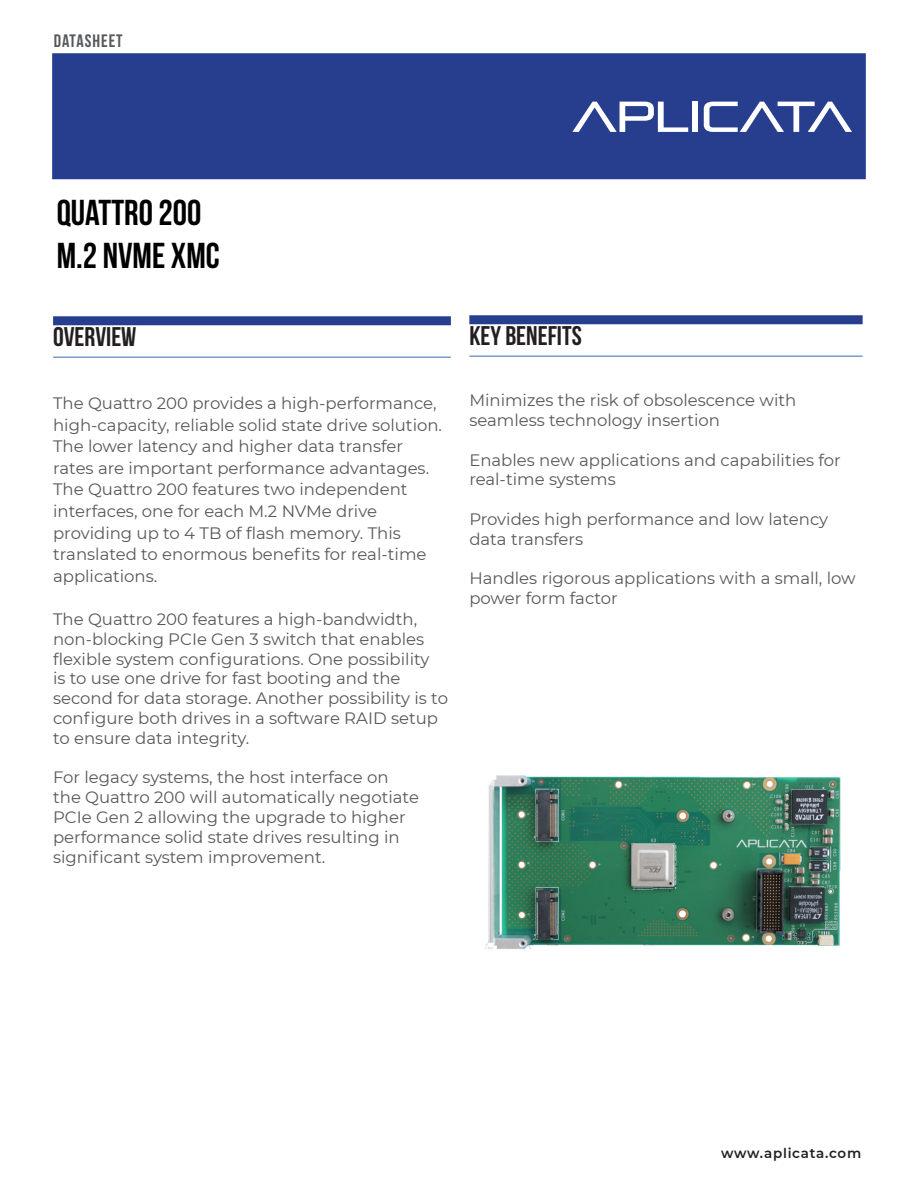
<style>
.page{position:relative;width:918px;height:1188px;background:#fff}
.page>*{position:absolute;margin:0;border:0;box-sizing:border-box;transform-origin:0 0}
.Product_name{font:36px/43.2px "Bebas Neue";color:#000}
.Section_Heading{font:27px "Bebas Neue";color:#231f20}
.Body_grey{font:18px "Bebas Neue";letter-spacing:.055em;color:#57585a}
.Text{font:16.5px/19.8px "Montserrat";color:#57585a}
.Body_grey-2{font:600 13.5px "Montserrat";letter-spacing:.055em;color:#231f20}
</style>
<div class="page">
<div style="left:53px;top:316px;width:398px;height:9px;background:#273d8e"></div>
<hr style="left:53px;top:357px;width:398px;height:1px;background:#3a6ab3">
<div style="left:52px;top:53px;width:814px;height:126px;background:#273d8e;border:2px solid #273d8e"></div>
<div style="left:469px;top:315px;width:394px;height:9px;background:#273d8e"></div>
<hr style="left:469px;top:356px;width:394px;height:1px;background:#3a6ab3">
<img style="left:485px;top:775px;width:356px;height:175px">
<svg style="left:572px;top:102px;width:116px;height:30px"></svg>
<div style="left:692px;top:102px;width:6px;height:30px;background:#fff"></div>
<svg style="left:704px;top:102px;width:148px;height:30px"></svg>
<p class="Body_grey" style="left:54px;top:31px;width:71px">DATASHEET</p>
<p class="Product_name" style="left:57px;top:190px;width:165px">QUATTRO 200<br>M.2 NVME XMC</p>
<p class="Section_Heading" style="left:53px;top:322px;width:85px">OVERVIEW</p>
<p class="Text" style="left:53px;top:392px;width:391px;line-height:21.6px">The Quattro 200 provides a high-performance, high-capacity, reliable solid state drive solution.<br>The lower latency and higher data transfer rates are important performance advantages.<br>The Quattro 200 features two independent interfaces, one for each M.2 NVMe drive providing up to 4 TB of flash memory. This translated to enormous benefits for real-time applications.</p>
<p class="Text" style="left:53px;top:609px;width:396px">The Quattro 200 features a high-bandwidth, non-blocking PCIe Gen 3 switch that enables flexible system configurations. One possibility<br>is to use one drive for fast booting and the second for data storage. Another possibility is to configure both drives in a software RAID setup to ensure data integrity.</p>
<p class="Text" style="left:53px;top:767px;width:367px">For legacy systems, the host interface on the Quattro 200 will automatically negotiate PCIe Gen 2 allowing the upgrade to higher performance solid state drives resulting in significant system improvement.</p>
<p class="Section_Heading" style="left:469px;top:321px;width:114px">KEY BENEFITS</p>
<p class="Text" style="left:469px;top:390px;width:329px">Minimizes the risk of obsolescence with seamless technology insertion</p>
<p class="Text" style="left:469px;top:449px;width:373px">Enables new applications and capabilities for real-time systems</p>
<p class="Text" style="left:469px;top:509px;width:360px">Provides high performance and low latency data transfers</p>
<p class="Text" style="left:469px;top:568px;width:388px">Handles rigorous applications with a small, low power form factor</p>
<p class="Body_grey-2" style="left:721px;top:1143px;width:142px">www.aplicata.com</p>
</div>
